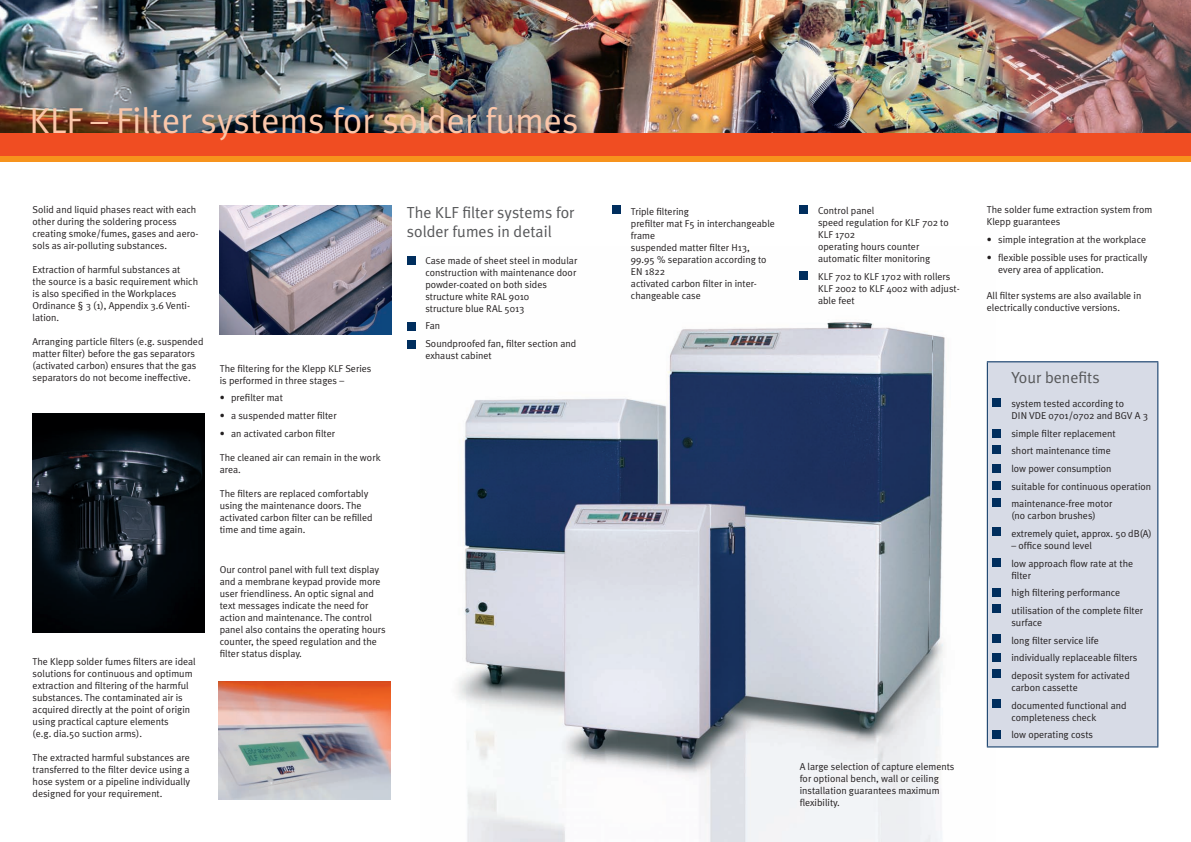
<style>
.page{position:relative;width:1191px;height:842px;background:#fff}
.page>*{position:absolute;margin:0;border:0;box-sizing:border-box;transform-origin:0 0}
.t1{font:36px "Meta Plus Normal";color:#fbc7aa}
.t2{font:16px/19.2px "Meta Plus Normal";color:#57585a}
.t3{font:10px/12px "Meta Plus Normal";color:#231f20}
</style>
<div class="page">
<img style="left:457px;top:322px;width:538px;height:520px">
<img style="left:0;top:0;width:1191px;height:133px">
<div style="left:0;top:156px;width:1191px;height:6px;background:#f7931d"></div>
<div style="left:0;top:133px;width:1191px;height:23px;background:#f04d22"></div>
<div style="left:407px;top:256px;width:8px;height:9px;background:#002e5e"></div>
<div style="left:407px;top:322px;width:8px;height:9px;background:#002e5e"></div>
<div style="left:407px;top:340px;width:8px;height:9px;background:#002e5e"></div>
<div style="left:987px;top:362px;width:170px;height:385px;background:#d7dbe6"></div>
<hr style="left:986px;top:361px;width:172px;height:1px;background:#002e5e">
<hr style="left:986px;top:362px;width:1px;height:384px;background:#002e5e">
<hr style="left:1157px;top:362px;width:1px;height:384px;background:#002e5e">
<hr style="left:986px;top:746px;width:172px;height:1px;background:#002e5e">
<div style="left:992px;top:399px;width:9px;height:8px;background:#002e5e"></div>
<div style="left:992px;top:429px;width:9px;height:8px;background:#002e5e"></div>
<div style="left:992px;top:445px;width:9px;height:9px;background:#002e5e"></div>
<div style="left:992px;top:464px;width:9px;height:9px;background:#002e5e"></div>
<div style="left:992px;top:481px;width:9px;height:9px;background:#002e5e"></div>
<div style="left:992px;top:498px;width:9px;height:9px;background:#002e5e"></div>
<div style="left:992px;top:527px;width:9px;height:9px;background:#002e5e"></div>
<div style="left:992px;top:558px;width:9px;height:8px;background:#002e5e"></div>
<div style="left:992px;top:588px;width:9px;height:8px;background:#002e5e"></div>
<div style="left:992px;top:604px;width:9px;height:9px;background:#002e5e"></div>
<div style="left:992px;top:634px;width:9px;height:9px;background:#002e5e"></div>
<div style="left:992px;top:653px;width:9px;height:9px;background:#002e5e"></div>
<div style="left:992px;top:669px;width:9px;height:9px;background:#002e5e"></div>
<div style="left:992px;top:699px;width:9px;height:9px;background:#002e5e"></div>
<div style="left:992px;top:730px;width:9px;height:8px;background:#002e5e"></div>
<img style="left:33px;top:414px;width:171px;height:218px">
<img style="left:220px;top:206px;width:171px;height:128px">
<img style="left:218px;top:682px;width:172px;height:117px">
<div style="left:612px;top:206px;width:9px;height:8px;background:#002e5e"></div>
<div style="left:799px;top:206px;width:9px;height:8px;background:#002e5e"></div>
<div style="left:799px;top:271px;width:9px;height:9px;background:#002e5e"></div>
<h1 class="t1" style="left:30px;top:100px;width:550px">KLF – Filter systems for solder fumes</h1>
<p class="t3" style="left:33px;top:204px;width:167px">Solid and liquid phases react with each other during the soldering process creating smoke/fumes, gases and aero&shy;sols as air-polluting substances.</p>
<p class="t3" style="left:33px;top:264px;width:167px">Extraction of harmful substances at<br>the source is a basic requirement which is also specified in the Workplaces<br>Ordinance § 3 (1), Appendix 3.6 Venti&shy;lation.</p>
<p class="t3" style="left:33px;top:336px;width:172px">Arranging particle filters (e.g. suspended matter filter) before the gas separators (activated carbon) ensures that the gas separators do not become ineffective.</p>
<p class="t3" style="left:33px;top:656px;width:165px">The Klepp solder fumes filters are ideal solutions for continuous and optimum extraction and filtering of the harmful substances. The contaminated air is acquired directly at the point of origin using practical capture elements<br>(e.g. dia.50 suction arms).</p>
<p class="t3" style="left:33px;top:752px;width:159px;text-align:justify">The extracted harmful substances are transferred to the filter device using a hose system or a pipeline individually designed for your requirement.</p>
<p class="t3" style="left:220px;top:362px;width:153px">The filtering for the Klepp KLF Series is performed in three stages –</p>
<p class="t3" style="left:220px;top:392px;width:65px">• prefilter mat</p>
<p class="t3" style="left:220px;top:409px;width:118px">• a suspended matter filter</p>
<p class="t3" style="left:220px;top:427px;width:117px">• an activated carbon filter</p>
<p class="t3" style="left:220px;top:451px;width:162px">The cleaned air can remain in the work area.</p>
<p class="t3" style="left:220px;top:487px;width:154px">The filters are replaced comfortably using the maintenance doors. The activated carbon filter can be refilled time and time again.</p>
<p class="t3" style="left:220px;top:564px;width:167px">Our control panel with full text display and a membrane keypad provide more user friendliness. An optic signal and text messages indicate the need for action and maintenance. The control panel also contains the operating hours counter, the speed regulation and the filter status display.</p>
<h2 class="t2" style="left:407px;top:203px;width:169px">The KLF filter systems for solder fumes in detail</h2>
<p class="t3" style="left:425px;top:254px;width:153px">Case made of sheet steel in modular construction with maintenance door powder-coated on both sides structure white RAL 9010<br>structure blue RAL 5013</p>
<p class="t3" style="left:425px;top:317px;width:152px;line-height:17.7px">Fan<br>Soundproofed fan, filter section and</p>
<p class="t3" style="left:425px;top:350px;width:68px">exhaust cabinet</p>
<p class="t3" style="left:631px;top:205px;width:145px">Triple filtering<br>prefilter mat F5 in interchangeable frame<br>suspended matter filter H13,<br>99.95 % separation according to<br>EN 1822<br>activated carbon filter in inter&shy;changeable case</p>
<p class="t3" style="left:818px;top:204px;width:132px">Control panel<br>speed regulation for KLF 702 to<br>KLF 1702<br>operating hours counter automatic filter monitoring</p>
<p class="t3" style="left:818px;top:270px;width:143px">KLF 702 to KLF 1702 with rollers<br>KLF 2002 to KLF 4002 with adjust&shy;able feet</p>
<p class="t3" style="left:799px;top:760px;width:156px">A large selection of capture elements for optional bench, wall or ceiling installation guarantees maximum flexibility.</p>
<p class="t3" style="left:986px;top:204px;width:167px">The solder fume extraction system from<br>Klepp guarantees</p>
<p class="t3" style="left:986px;top:234px;width:161px">• simple integration at the workplace</p>
<p class="t3" style="left:998px;top:251px;width:151px;text-indent:-11px">• flexible possible uses for practically every area of application.</p>
<p class="t3" style="left:986px;top:290px;width:156px">All filter systems are also available in electrically conductive versions.</p>
<h2 class="t2" style="left:1011px;top:368px;width:90px">Your benefits</h2>
<p class="t3" style="left:1011px;top:397px;width:138px">system tested according to<br>DIN VDE 0701/0702 and BGV A 3</p>
<p class="t3" style="left:1011px;top:424px;width:141px;line-height:17.7px">simple filter replacement<br>short maintenance time<br>low power consumption<br>suitable for continuous operation maintenance-free motor</p>
<p class="t3" style="left:1011px;top:507px;width:142px;line-height:17.7px">(no carbon brushes)<br>extremely quiet, approx. 50 dB(A)</p>
<p class="t3" style="left:1011px;top:537px;width:123px;line-height:17.7px">– office sound level<br>low approach flow rate at the</p>
<p class="t3" style="left:1011px;top:566px;width:133px;line-height:17.7px">filter<br>high filtering performance utilisation of the complete filter</p>
<p class="t3" style="left:1011px;top:614px;width:128px;line-height:17.7px">surface<br>long filter service life individually replaceable filters deposit system for activated</p>
<p class="t3" style="left:1011px;top:679px;width:117px;line-height:17.7px">carbon cassette documented functional and</p>
<p class="t3" style="left:1011px;top:708px;width:86px;line-height:17.7px">completeness check low operating costs</p>
</div>
